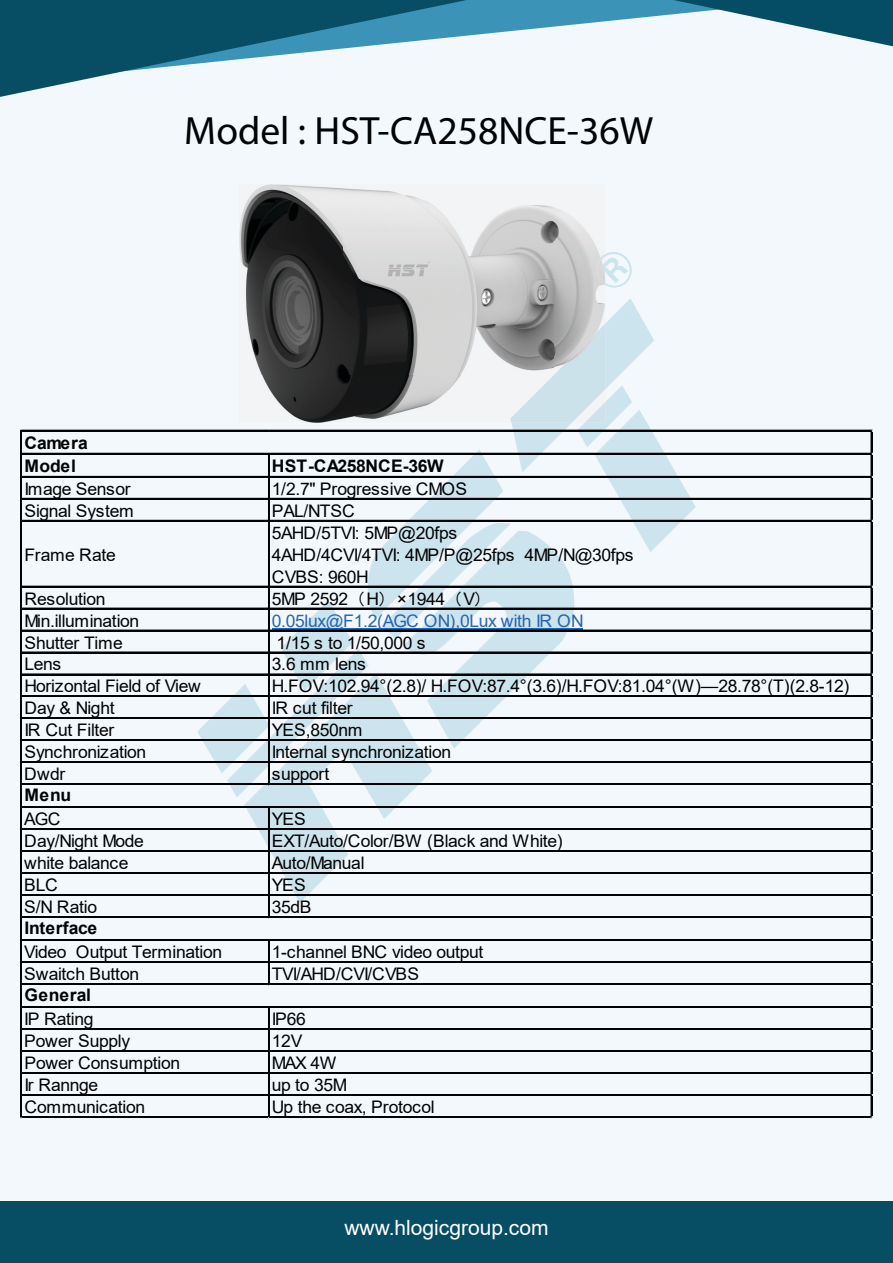
<style>
.page{position:relative;width:893px;height:1263px;background:#f2f8fc}
.page>*{position:absolute;margin:0;border:0;box-sizing:border-box;transform-origin:0 0}
.t1{font:39.6px "Myriad Pro";color:#010203}
.t2{font:21px "Arial";color:#fff}
.t3{font:17.4px/21.9px "Arial";letter-spacing:-.02em;color:#010203}
.t4{font:17.4px "Arial";letter-spacing:-.02em;color:#2865b0}
.t5{font:700 17.4px "Arial";color:#010203}
.t6{font:17.4px "Arial";color:#010203}
.t7{font:700 17.4px "Arial";letter-spacing:-.02em;color:#010203}
.t8{font:17.4px "Arial";letter-spacing:-.055em;color:#010203}
.s1{font-family:"MS Gothic"}
</style>
<div class="page">
<svg style="left:467px;top:0;width:206px;height:36px;fill:#3b93b8"></svg>
<svg style="left:0;top:0;width:467px;height:97px"></svg>
<svg style="left:673px;top:0;width:220px;height:46px"></svg>
<div style="left:0;top:1201px;width:893px;height:62px;background:#074e65"></div>
<svg style="left:197px;top:299px;width:499px;height:604px"></svg>
<hr style="left:272px;top:629px;width:311px;height:1px;background:#2865b0">
<hr style="left:22px;top:430px;width:850px;height:1px;background:#010203">
<hr style="left:22px;top:453px;width:850px;height:1px;background:#010203">
<hr style="left:22px;top:476px;width:850px;height:1px;background:#010203">
<hr style="left:22px;top:498px;width:850px;height:1px;background:#010203">
<hr style="left:22px;top:520px;width:850px;height:1px;background:#010203">
<hr style="left:22px;top:586px;width:850px;height:1px;background:#010203">
<hr style="left:22px;top:608px;width:850px;height:1px;background:#010203">
<hr style="left:22px;top:630px;width:850px;height:1px;background:#010203">
<hr style="left:22px;top:652px;width:850px;height:1px;background:#010203">
<hr style="left:22px;top:674px;width:850px;height:1px;background:#010203">
<hr style="left:22px;top:696px;width:850px;height:1px;background:#010203">
<hr style="left:22px;top:718px;width:850px;height:1px;background:#010203">
<hr style="left:22px;top:739px;width:850px;height:1px;background:#010203">
<hr style="left:22px;top:740px;width:850px;height:1px;background:#010203">
<hr style="left:22px;top:761px;width:850px;height:1px;background:#010203">
<hr style="left:22px;top:762px;width:850px;height:1px;background:#010203">
<hr style="left:22px;top:783px;width:850px;height:1px;background:#010203">
<hr style="left:22px;top:784px;width:850px;height:1px;background:#010203">
<hr style="left:268px;top:454px;width:2px;height:331px;background:#010203">
<hr style="left:22px;top:806px;width:850px;height:1px;background:#010203">
<hr style="left:22px;top:807px;width:850px;height:1px;background:#010203">
<hr style="left:22px;top:828px;width:850px;height:1px;background:#010203">
<hr style="left:22px;top:829px;width:850px;height:1px;background:#010203">
<hr style="left:22px;top:850px;width:850px;height:1px;background:#010203">
<hr style="left:22px;top:851px;width:850px;height:1px;background:#010203">
<hr style="left:22px;top:872px;width:850px;height:1px;background:#010203">
<hr style="left:22px;top:873px;width:850px;height:1px;background:#010203">
<hr style="left:22px;top:894px;width:850px;height:1px;background:#010203">
<hr style="left:22px;top:895px;width:850px;height:1px;background:#010203">
<hr style="left:22px;top:916px;width:850px;height:1px;background:#010203">
<hr style="left:22px;top:917px;width:850px;height:1px;background:#010203">
<hr style="left:268px;top:808px;width:2px;height:110px;background:#010203">
<hr style="left:22px;top:939px;width:850px;height:1px;background:#010203">
<hr style="left:22px;top:940px;width:850px;height:1px;background:#010203">
<hr style="left:22px;top:961px;width:850px;height:1px;background:#010203">
<hr style="left:22px;top:962px;width:850px;height:1px;background:#010203">
<hr style="left:22px;top:983px;width:850px;height:1px;background:#010203">
<hr style="left:22px;top:984px;width:850px;height:1px;background:#010203">
<hr style="left:268px;top:941px;width:2px;height:44px;background:#010203">
<hr style="left:22px;top:1006px;width:850px;height:1px;background:#010203">
<hr style="left:22px;top:1007px;width:850px;height:1px;background:#010203">
<hr style="left:22px;top:1028px;width:850px;height:1px;background:#010203">
<hr style="left:22px;top:1029px;width:850px;height:1px;background:#010203">
<hr style="left:22px;top:1050px;width:850px;height:1px;background:#010203">
<hr style="left:22px;top:1051px;width:850px;height:1px;background:#010203">
<hr style="left:22px;top:1072px;width:850px;height:2px;background:#010203">
<hr style="left:22px;top:1094px;width:850px;height:2px;background:#010203">
<hr style="left:21px;top:430px;width:1px;height:688px;background:#010203">
<hr style="left:268px;top:1008px;width:2px;height:110px;background:#010203">
<hr style="left:22px;top:1116px;width:850px;height:2px;background:#010203">
<hr style="left:871px;top:431px;width:1px;height:687px;background:#010203">
<img style="left:240px;top:185px;width:365px;height:238px">
<img style="left:510px;top:323px;width:95px;height:100px">
<img style="left:585px;top:402px;width:20px;height:21px">
<img style="left:594px;top:254px;width:6px;height:31px">
<svg style="left:600px;top:252px;width:32px;height:36px"></svg>
<h1 class="t1" style="left:184px;top:106px;width:470px">Model : HST-CA258NCE-36W</h1>
<p class="t5" style="left:24px;top:430px;width:65px">Camera</p>
<p class="t5" style="left:24px;top:453px;width:53px">Model</p>
<p class="t7" style="left:272px;top:453px;width:173px">HST-CA258NCE-36W</p>
<p class="t3" style="left:24px;top:478px;width:108px">Image Sensor</p>
<p class="t6" style="left:272px;top:477px;width:197px">1/2.7" Progressive CMOS</p>
<p class="t3" style="left:24px;top:500px;width:111px">Signal System</p>
<p class="t3" style="left:272px;top:500px;width:84px">PAL/NTSC</p>
<p class="t3" style="left:24px;top:543px;width:93px">Frame Rate</p>
<p class="t3" style="left:272px;top:522px;width:363px">5AHD/5TVI: 5MP@20fps<br>4AHD/4CVI/4TVI: 4MP/P@25fps 4MP/N@30fps<br>CVBS: 960H</p>
<p class="t3" style="left:24px;top:587px;width:83px">Resolution</p>
<p class="t3" style="left:272px;top:587px;width:221px">5MP 2592<span class="s1">（</span>H<span class="s1">）</span>×1944<span class="s1">（</span>V<span class="s1">）</span></p>
<p class="t3" style="left:24px;top:609px;width:116px">Min.illumination</p>
<p class="t4" style="left:272px;top:608px;width:313px">0.05lux@F1.2(AGC ON),0Lux with IR ON</p>
<p class="t3" style="left:24px;top:631px;width:100px">Shutter Time</p>
<p class="t3" style="left:277px;top:631px;width:151px">1/15 s to 1/50,000 s</p>
<p class="t3" style="left:24px;top:653px;width:38px">Lens</p>
<p class="t3" style="left:272px;top:653px;width:96px">3.6 mm lens</p>
<p class="t3" style="left:24px;top:675px;width:178px">Horizontal Field of View</p>
<p class="t3" style="left:272px;top:675px;width:579px">H.FOV:102.94°(2.8)/ H.FOV:87.4°(3.6)/H.FOV:81.04°(W)—28.78°(T)(2.8-12)</p>
<p class="t3" style="left:24px;top:697px;width:92px">Day &amp; Night</p>
<p class="t3" style="left:272px;top:697px;width:82px">IR cut filter</p>
<p class="t3" style="left:24px;top:719px;width:91px">IR Cut Filter</p>
<p class="t3" style="left:272px;top:719px;width:92px">YES,850nm</p>
<p class="t3" style="left:24px;top:741px;width:123px">Synchronization</p>
<p class="t3" style="left:272px;top:741px;width:181px">Internal synchronization</p>
<p class="t3" style="left:24px;top:763px;width:42px">Dwdr</p>
<p class="t3" style="left:272px;top:763px;width:59px">support</p>
<p class="t3" style="left:24px;top:808px;width:38px">AGC</p>
<p class="t3" style="left:272px;top:808px;width:35px">YES</p>
<p class="t3" style="left:24px;top:830px;width:121px">Day/Night Mode</p>
<p class="t3" style="left:272px;top:830px;width:292px">EXT/Auto/Color/BW (Black and White)</p>
<p class="t3" style="left:24px;top:852px;width:106px">white balance</p>
<p class="t3" style="left:272px;top:852px;width:94px">Auto/Manual</p>
<p class="t3" style="left:24px;top:874px;width:35px">BLC</p>
<p class="t3" style="left:272px;top:874px;width:35px">YES</p>
<p class="t3" style="left:24px;top:896px;width:74px">S/N Ratio</p>
<p class="t3" style="left:272px;top:896px;width:41px">35dB</p>
<p class="t3" style="left:24px;top:941px;width:199px">Video Output Termination</p>
<p class="t3" style="left:272px;top:941px;width:213px">1-channel BNC video output</p>
<p class="t3" style="left:24px;top:963px;width:116px">Swaitch Button</p>
<p class="t8" style="left:272px;top:962px;width:149px">TVI/AHD/CVI/CVBS</p>
<p class="t3" style="left:24px;top:1008px;width:71px">IP Rating</p>
<p class="t3" style="left:272px;top:1008px;width:36px">IP66</p>
<p class="t3" style="left:24px;top:1030px;width:107px">Power Supply</p>
<p class="t3" style="left:272px;top:1030px;width:32px">12V</p>
<p class="t3" style="left:24px;top:1052px;width:157px">Power Consumption</p>
<p class="t3" style="left:272px;top:1052px;width:66px">MAX 4W</p>
<p class="t3" style="left:24px;top:1074px;width:76px">Ir Rannge</p>
<p class="t3" style="left:272px;top:1074px;width:77px">up to 35M</p>
<p class="t3" style="left:24px;top:1096px;width:122px">Communication</p>
<p class="t3" style="left:272px;top:1096px;width:164px">Up the coax, Protocol</p>
<p class="t5" style="left:24px;top:783px;width:48px">Menu</p>
<p class="t5" style="left:24px;top:915px;width:74px">Interface</p>
<p class="t5" style="left:24px;top:982px;width:68px">General</p>
<p class="t2" style="left:344px;top:1213px;width:206px">www.hlogicgroup.com</p>
</div>
